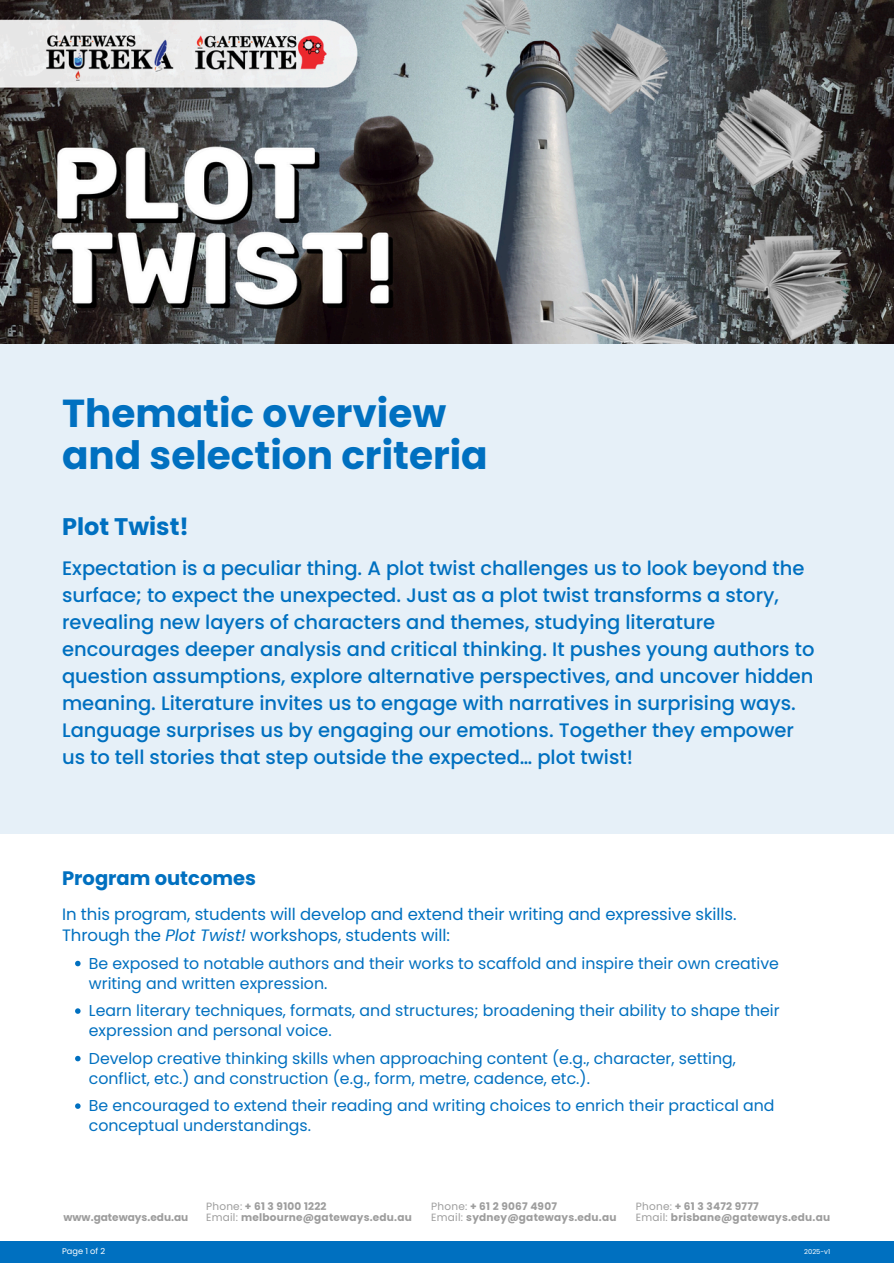
<style>
.page{position:relative;width:894px;height:1264px;background:#fff}
.page>*{position:absolute;margin:0;border:0;box-sizing:border-box;transform-origin:0 0}
.t1{font:700 39px/42.8px "Poppins";color:#0070c0}
.t2{font:700 24px "Poppins";color:#0070c0}
.t3{font:500 19.5px/27px "Poppins";color:#0070c0}
.t4{font:700 19.5px "Poppins";color:#0070c0}
.t5{font:16.5px/21px "Poppins";letter-spacing:-.005em;color:#0070c0}
.t6{font:15.75px/20px "Poppins";color:#0070c0}
.t7{font:700 10.5px/11.4px "Poppins";letter-spacing:.02em;color:#9d9d9d}
.t8{font:700 10.5px "Poppins";color:#9d9d9d}
.t9{font:8.25px "Poppins";color:#fff}
.t10{font:6.75px "Poppins";color:#fff}
.s1{font-style:italic}
.s2{font-weight:400}
</style>
<div class="page">
<div style="left:0;top:1241px;width:893px;height:21px;background:#0070c0"></div>
<div style="left:0;top:316px;width:893px;height:518px;background:#e6f0f8"></div>
<img style="left:0;top:0;width:893px;height:343px">
<svg style="left:75px;top:960px;width:6px;height:6px"></svg>
<svg style="left:75px;top:1008px;width:6px;height:5px"></svg>
<svg style="left:75px;top:1055px;width:6px;height:6px"></svg>
<svg style="left:75px;top:1103px;width:6px;height:5px"></svg>
<p class="t1" style="left:62px;top:391px;width:427px">Thematic overview and selection criteria</p>
<h1 class="t2" style="left:62px;top:509px;width:128px">Plot Twist!</h1>
<h2 class="t3" style="left:62px;top:555px;width:753px">Expectation is a peculiar thing. A plot twist challenges us to look beyond the surface; to expect the unexpected. Just as a plot twist transforms a story, revealing new layers of characters and themes, studying literature encourages deeper analysis and critical thinking. It pushes young authors to question assumptions, explore alternative perspectives, and uncover hidden meaning. Literature invites us to engage with narratives in surprising ways.<br>Language surprises us by engaging our emotions. Together they empower us to tell stories that step outside the expected… plot twist!</h2>
<h3 class="t4" style="left:62px;top:864px;width:195px">Program outcomes</h3>
<h4 class="t5" style="left:62px;top:904px;width:675px">In this program, students will develop and extend their writing and expressive skills.<br>Through the <span class="s1">Plot Twist!</span> workshops, students will:</h4>
<p class="t6" style="left:89px;top:953px;width:691px">Be exposed to notable authors and their works to scaffold and inspire their own creative writing and written expression.</p>
<p class="t6" style="left:89px;top:1000px;width:692px">Learn literary techniques, formats, and structures; broadening their ability to shape their expression and personal voice.</p>
<p class="t6" style="left:89px;top:1048px;width:648px">Develop creative thinking skills when approaching content (e.g., character, setting, conflict, etc.) and construction (e.g., form, metre, cadence, etc.).</p>
<p class="t6" style="left:89px;top:1095px;width:687px">Be encouraged to extend their reading and writing choices to enrich their practical and conceptual understandings.</p>
<h6 class="t8" style="left:63px;top:1210px;width:126px">www.gateways.edu.au</h6>
<h6 class="t7" style="left:206px;top:1211px;width:207px"><span class="s2">Email:</span> melbourne@gateways.edu.au</h6>
<h6 class="t7" style="left:635px;top:1200px;width:196px"><span class="s2">Phone:</span> + 61 3 3472 9777<br><span class="s2">Email:</span> brisbane@gateways.edu.au</h6>
<h6 class="t7" style="left:206px;top:1200px;width:122px"><span class="s2">Phone:</span> + 61 3 9100 1222</h6>
<p class="t7" style="left:431px;top:1200px;width:187px"><span class="s2">Phone:</span> + 61 2 9067 4907<br><span class="s2">Email:</span> sydney@gateways.edu.au</p>
<p class="t9" style="left:62px;top:1245px;width:45px">Page 1 of 2</p>
<h5 class="t10" style="left:804px;top:1246px;width:27px">2025-v1</h5>
</div>
